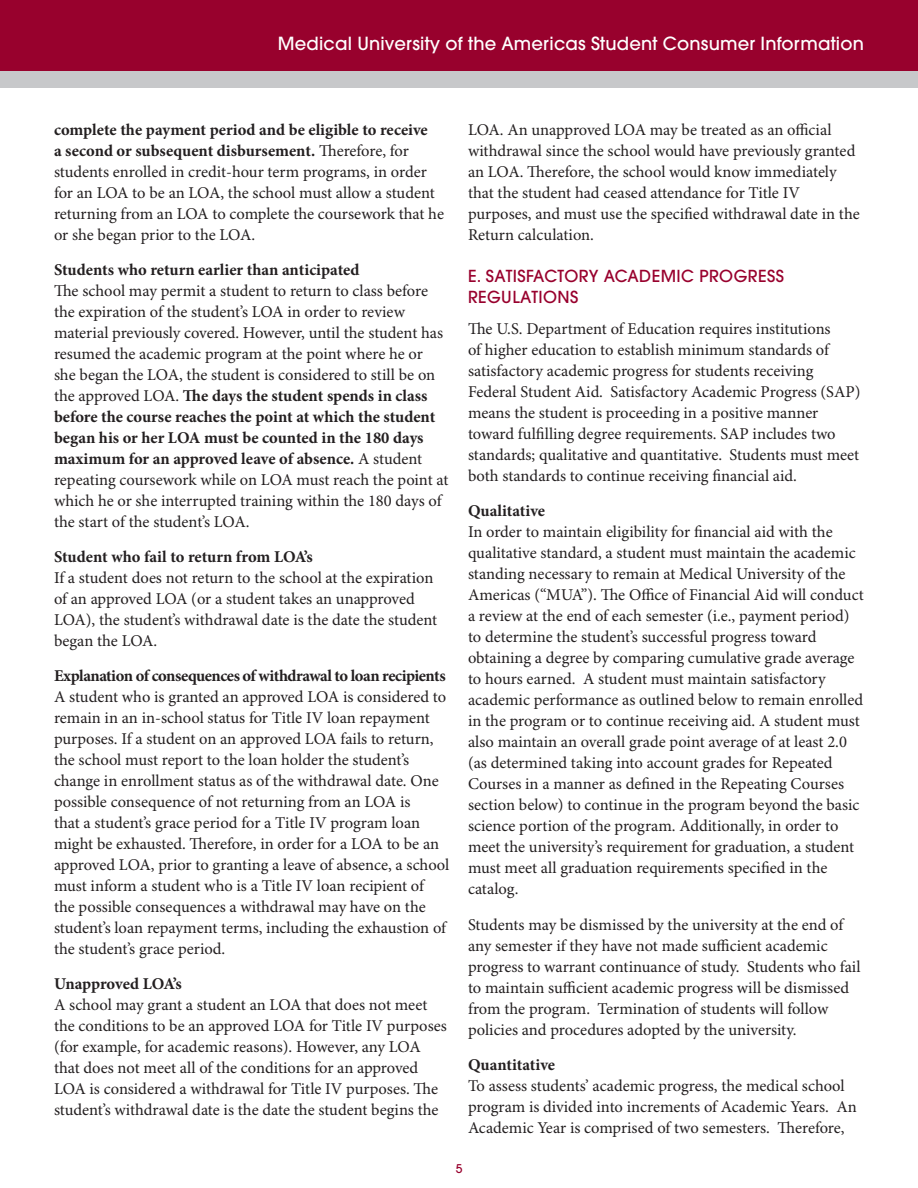
<style>
.page{position:relative;width:918px;height:1188px;background:#fff}
.page>*{position:absolute;margin:0;border:0;box-sizing:border-box;transform-origin:0 0}
.t1{font:500 18px "Avant Garde";letter-spacing:.01em;color:#fff}
.Body_plain{font:16.5px/21px "Minion Pro";color:#231f20}
.sub_heads{font:500 16.5px/21px "Avant Garde";letter-spacing:.025em;color:#98012d}
.t2{font:500 12px "Avant Garde";color:#98012d}
.s1{font-weight:700}
</style>
<div class="page">
<div style="left:0;top:0;width:918px;height:80px;background:#98012d"></div>
<div style="left:0;top:71px;width:918px;height:16px;background:#c7c8ca"></div>
<p class="t1" style="left:451px;top:33px;width:415px">Saba University Student Consumer Information</p>
<p class="t1" style="left:278px;top:33px;width:309px">Medical University of the Americas</p>
<p class="Body_plain" style="left:54px;top:120px;width:392px"><span class="s1">complete the payment period and be eligible to receive<br>a second or subsequent disbursement.</span> Therefore, for students enrolled in credit-hour term programs, in order for an LOA to be an LOA, the school must allow a student returning from an LOA to complete the coursework that he or she began prior to the LOA.</p>
<p class="Body_plain" style="left:54px;top:260px;width:396px"><span class="s1">Students who return earlier than anticipated<br></span>The school may permit a student to return to class before the expiration of the student’s LOA in order to review material previously covered. However, until the student has resumed the academic program at the point where he or she began the LOA, the student is considered to still be on the approved LOA. <span class="s1">The days the student spends in class before the course reaches the point at which the student began his or her LOA must be counted in the 180 days maximum for an approved leave of absence.</span> A student repeating coursework while on LOA must reach the point at which he or she interrupted training within the 180 days of the start of the student’s LOA.</p>
<p class="Body_plain" style="left:54px;top:547px;width:385px"><span class="s1">Student who fail to return from LOA’s<br></span>If a student does not return to the school at the expiration of an approved LOA (or a student takes an unapproved LOA), the student’s withdrawal date is the date the student began the LOA.</p>
<p class="Body_plain" style="left:54px;top:666px;width:397px"><span class="s1">Explanation of consequences of withdrawal to loan recipients </span>A student who is granted an approved LOA is considered to remain in an in-school status for Title IV loan repayment purposes. If a student on an approved LOA fails to return, the school must report to the loan holder the student’s change in enrollment status as of the withdrawal date. One possible consequence of not returning from an LOA is<br>that a student’s grace period for a Title IV program loan might be exhausted. Therefore, in order for a LOA to be an approved LOA, prior to granting a leave of absence, a school must inform a student who is a Title IV loan recipient of<br>the possible consequences a withdrawal may have on the student’s loan repayment terms, including the exhaustion of the student’s grace period.</p>
<p class="Body_plain" style="left:54px;top:974px;width:394px"><span class="s1">Unapproved LOA’s<br></span>A school may grant a student an LOA that does not meet the conditions to be an approved LOA for Title IV purposes (for example, for academic reasons). However, any LOA that does not meet all of the conditions for an approved LOA is considered a withdrawal for Title IV purposes. The student’s withdrawal date is the date the student begins the</p>
<p class="Body_plain" style="left:468px;top:120px;width:393px">LOA. An unapproved LOA may be treated as an official withdrawal since the school would have previously granted an LOA. Therefore, the school would know immediately that the student had ceased attendance for Title IV purposes, and must use the specified withdrawal date in the Return calculation.</p>
<p class="sub_heads" style="left:468px;top:265px;width:317px">E. SATISFACTORY ACADEMIC PROGRESS<br>REGULATIONS</p>
<p class="Body_plain" style="left:468px;top:319px;width:394px">The U.S. Department of Education requires institutions<br>of higher education to establish minimum standards of satisfactory academic progress for students receiving Federal Student Aid. Satisfactory Academic Progress (SAP) means the student is proceeding in a positive manner toward fulfilling degree requirements. SAP includes two standards; qualitative and quantitative. Students must meet both standards to continue receiving financial aid.</p>
<p class="Body_plain" style="left:468px;top:501px;width:397px"><span class="s1">Qualitative<br></span>In order to maintain eligibility for financial aid with the qualitative standard, a student must maintain the academic standing necessary to remain at Medical University of the Americas (“MUA”). The Office of Financial Aid will conduct a review at the end of each semester (i.e., payment period) to determine the student’s successful progress toward obtaining a degree by comparing cumulative grade average to hours earned. A student must maintain satisfactory academic performance as outlined below to remain enrolled in the program or to continue receiving aid. A student must also maintain an overall grade point average of at least 2.0 (as determined taking into account grades for Repeated Courses in a manner as defined in the Repeating Courses section below) to continue in the program beyond the basic science portion of the program. Additionally, in order to meet the university’s requirement for graduation, a student must meet all graduation requirements specified in the catalog.</p>
<p class="Body_plain" style="left:468px;top:914px;width:394px">Students may be dismissed by the university at the end of any semester if they have not made sufficient academic progress to warrant continuance of study. Students who fail to maintain sufficient academic progress will be dismissed from the program. Termination of students will follow policies and procedures adopted by the university.</p>
<p class="Body_plain" style="left:468px;top:1054px;width:390px"><span class="s1">Quantitative<br></span>To assess students’ academic progress, the medical school program is divided into increments of Academic Years. An Academic Year is comprised of two semesters. Therefore,</p>
<p class="t2" style="left:456px;top:1161px;width:8px">5</p>
</div>
